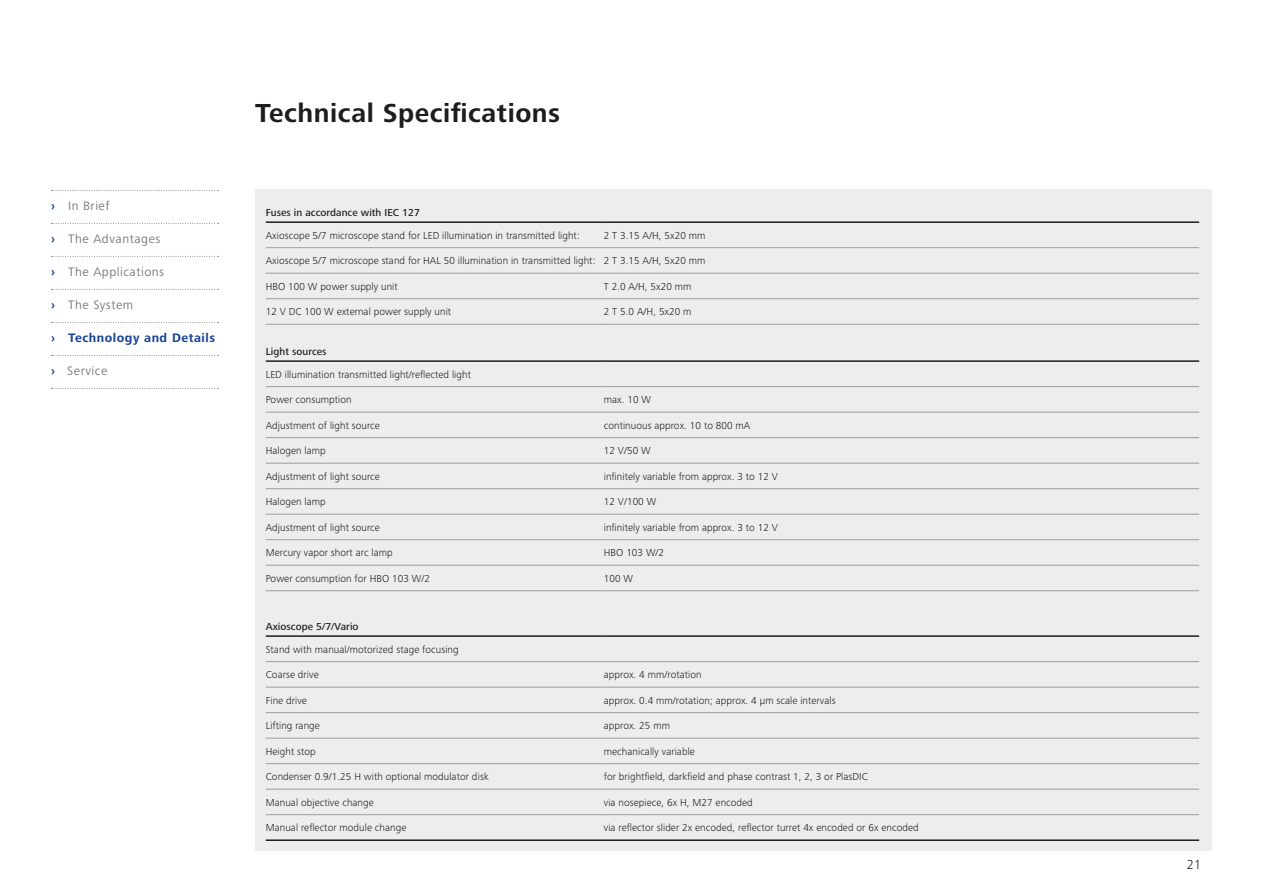
<style>
.page{position:relative;width:1263px;height:893px;background:#fff}
.page>*{position:absolute;margin:0;border:0;box-sizing:border-box;transform-origin:0 0}
.t1{font:700 27px "Zeiss Frutiger Next Pro";letter-spacing:.02em;color:#1d1d1b}
.t2{font:300 13.5px "Zeiss Frutiger Next Pro";color:#1d1d1b}
.t3{font:12.75px "Zeiss Frutiger Next Pro";letter-spacing:.04em;color:#7c7b7b}
.t4{font:700 12.75px "Zeiss Frutiger Next Pro";letter-spacing:.04em;color:#164194}
.t5{font:300 10.5px "Zeiss Frutiger Next Pro";letter-spacing:.005em;color:#1d1d1b}
.t6{font:500 10.5px "Zeiss Frutiger Next Pro";letter-spacing:.005em;color:#1d1d1b}
.s1{font-weight:700;color:#164194}
</style>
<div class="page">
<div style="left:255px;top:189px;width:957px;height:661px;background:#ededed"></div>
<hr style="left:266px;top:635px;width:338px;height:2px;background:#1d1d1b">
<hr style="left:604px;top:635px;width:595px;height:2px;background:#1d1d1b">
<hr style="left:266px;top:661px;width:338px;height:1px;background:#9d9d9c">
<hr style="left:604px;top:661px;width:595px;height:1px;background:#9d9d9c">
<hr style="left:266px;top:687px;width:338px;height:1px;background:#9d9d9c">
<hr style="left:604px;top:687px;width:595px;height:1px;background:#9d9d9c">
<hr style="left:266px;top:712px;width:338px;height:1px;background:#9d9d9c">
<hr style="left:604px;top:712px;width:595px;height:1px;background:#9d9d9c">
<hr style="left:266px;top:738px;width:338px;height:1px;background:#9d9d9c">
<hr style="left:604px;top:738px;width:595px;height:1px;background:#9d9d9c">
<hr style="left:266px;top:763px;width:338px;height:1px;background:#9d9d9c">
<hr style="left:604px;top:763px;width:595px;height:1px;background:#9d9d9c">
<hr style="left:266px;top:814px;width:338px;height:1px;background:#9d9d9c">
<hr style="left:604px;top:814px;width:595px;height:1px;background:#9d9d9c">
<hr style="left:266px;top:839px;width:338px;height:2px;background:#1d1d1b">
<hr style="left:604px;top:839px;width:595px;height:2px;background:#1d1d1b">
<hr style="left:266px;top:789px;width:338px;height:1px;background:#9d9d9c">
<hr style="left:604px;top:789px;width:595px;height:1px;background:#9d9d9c">
<hr style="left:266px;top:360px;width:338px;height:2px;background:#1d1d1b">
<hr style="left:604px;top:360px;width:595px;height:2px;background:#1d1d1b">
<hr style="left:266px;top:386px;width:338px;height:1px;background:#9d9d9c">
<hr style="left:604px;top:386px;width:595px;height:1px;background:#9d9d9c">
<hr style="left:266px;top:412px;width:338px;height:1px;background:#9d9d9c">
<hr style="left:604px;top:412px;width:595px;height:1px;background:#9d9d9c">
<hr style="left:266px;top:437px;width:338px;height:1px;background:#9d9d9c">
<hr style="left:604px;top:437px;width:595px;height:1px;background:#9d9d9c">
<hr style="left:266px;top:463px;width:338px;height:1px;background:#9d9d9c">
<hr style="left:604px;top:463px;width:595px;height:1px;background:#9d9d9c">
<hr style="left:266px;top:488px;width:338px;height:1px;background:#9d9d9c">
<hr style="left:604px;top:488px;width:595px;height:1px;background:#9d9d9c">
<hr style="left:266px;top:514px;width:338px;height:1px;background:#9d9d9c">
<hr style="left:604px;top:514px;width:595px;height:1px;background:#9d9d9c">
<hr style="left:266px;top:539px;width:338px;height:1px;background:#9d9d9c">
<hr style="left:604px;top:539px;width:595px;height:1px;background:#9d9d9c">
<hr style="left:266px;top:565px;width:338px;height:1px;background:#9d9d9c">
<hr style="left:604px;top:565px;width:595px;height:1px;background:#9d9d9c">
<hr style="left:266px;top:590px;width:338px;height:1px;background:#9d9d9c">
<hr style="left:604px;top:590px;width:595px;height:1px;background:#9d9d9c">
<hr style="left:266px;top:298px;width:338px;height:1px;background:#9d9d9c">
<hr style="left:604px;top:298px;width:595px;height:1px;background:#9d9d9c">
<hr style="left:266px;top:324px;width:338px;height:1px;background:#9d9d9c">
<hr style="left:604px;top:324px;width:595px;height:1px;background:#9d9d9c">
<hr style="left:266px;top:273px;width:338px;height:1px;background:#9d9d9c">
<hr style="left:604px;top:273px;width:595px;height:1px;background:#9d9d9c">
<hr style="left:266px;top:221px;width:338px;height:2px;background:#1d1d1b">
<hr style="left:604px;top:221px;width:595px;height:2px;background:#1d1d1b">
<hr style="left:266px;top:247px;width:338px;height:1px;background:#9d9d9c">
<hr style="left:604px;top:247px;width:595px;height:1px;background:#9d9d9c">
<svg style="left:51px;top:190px;width:168px;height:1px"></svg>
<svg style="left:51px;top:223px;width:168px;height:1px"></svg>
<svg style="left:51px;top:256px;width:168px;height:1px"></svg>
<svg style="left:51px;top:289px;width:168px;height:1px"></svg>
<svg style="left:51px;top:322px;width:168px;height:1px"></svg>
<svg style="left:51px;top:355px;width:168px;height:1px"></svg>
<svg style="left:51px;top:388px;width:168px;height:1px"></svg>
<p class="t3" style="left:51px;top:199px;width:60px"><span class="s1">›</span> In Brief</p>
<p class="t3" style="left:51px;top:232px;width:111px"><span class="s1">›</span> The Advantages</p>
<p class="t3" style="left:51px;top:265px;width:115px"><span class="s1">›</span> The Applications</p>
<p class="t3" style="left:51px;top:298px;width:84px"><span class="s1">›</span> The System</p>
<p class="t4" style="left:51px;top:331px;width:165px">› Technology and Details</p>
<p class="t3" style="left:51px;top:364px;width:58px"><span class="s1">›</span> Service</p>
<h1 class="t1" style="left:255px;top:97px;width:307px">Technical Specifications</h1>
<p class="t6" style="left:266px;top:206px;width:156px">Fuses in accordance with IEC 127</p>
<p class="t5" style="left:266px;top:229px;width:315px">Axioscope 5/7 microscope stand for LED illumination in transmitted light:</p>
<p class="t5" style="left:604px;top:229px;width:103px">2 T 3.15 A/H, 5x20 mm</p>
<p class="t5" style="left:266px;top:255px;width:441px">Axioscope 5/7 microscope stand for HAL 50 illumination in transmitted light: 2 T 3.15 A/H, 5x20 mm</p>
<p class="t5" style="left:266px;top:280px;width:133px">HBO 100 W power supply unit</p>
<p class="t5" style="left:604px;top:280px;width:89px">T 2.0 A/H, 5x20 mm</p>
<p class="t5" style="left:266px;top:306px;width:187px">12 V DC 100 W external power supply unit</p>
<p class="t5" style="left:604px;top:306px;width:89px">2 T 5.0 A/H, 5x20 m</p>
<p class="t6" style="left:266px;top:345px;width:62px">Light sources</p>
<p class="t5" style="left:266px;top:368px;width:207px">LED illumination transmitted light/reflected light</p>
<p class="t5" style="left:266px;top:394px;width:87px">Power consumption</p>
<p class="t5" style="left:604px;top:394px;width:49px">max. 10 W</p>
<p class="t5" style="left:266px;top:419px;width:116px">Adjustment of light source</p>
<p class="t5" style="left:604px;top:419px;width:148px">continuous approx. 10 to 800 mA</p>
<p class="t5" style="left:266px;top:445px;width:62px">Halogen lamp</p>
<p class="t5" style="left:604px;top:445px;width:48px">12 V/50 W</p>
<p class="t5" style="left:266px;top:470px;width:116px">Adjustment of light source</p>
<p class="t5" style="left:604px;top:470px;width:176px">infinitely variable from approx. 3 to 12 V</p>
<p class="t5" style="left:266px;top:496px;width:62px">Halogen lamp</p>
<p class="t5" style="left:604px;top:496px;width:54px">12 V/100 W</p>
<p class="t5" style="left:266px;top:521px;width:116px">Adjustment of light source</p>
<p class="t5" style="left:604px;top:521px;width:176px">infinitely variable from approx. 3 to 12 V</p>
<p class="t5" style="left:266px;top:547px;width:128px">Mercury vapor short arc lamp</p>
<p class="t5" style="left:604px;top:547px;width:62px">HBO 103 W/2</p>
<p class="t5" style="left:266px;top:572px;width:166px">Power consumption for HBO 103 W/2</p>
<p class="t5" style="left:604px;top:572px;width:31px">100 W</p>
<p class="t6" style="left:266px;top:620px;width:94px">Axioscope 5/7/Vario</p>
<p class="t5" style="left:266px;top:643px;width:194px">Stand with manual/motorized stage focusing</p>
<p class="t5" style="left:266px;top:669px;width:54px">Coarse drive</p>
<p class="t5" style="left:604px;top:669px;width:99px">approx. 4 mm/rotation</p>
<p class="t5" style="left:266px;top:694px;width:43px">Fine drive</p>
<p class="t5" style="left:604px;top:694px;width:233px">approx. 0.4 mm/rotation; approx. 4 µm scale intervals</p>
<p class="t5" style="left:266px;top:720px;width:56px">Lifting range</p>
<p class="t5" style="left:604px;top:720px;width:68px">approx. 25 mm</p>
<p class="t5" style="left:266px;top:745px;width:52px">Height stop</p>
<p class="t5" style="left:604px;top:745px;width:93px">mechanically variable</p>
<p class="t5" style="left:266px;top:771px;width:225px">Condenser 0.9/1.25 H with optional modulator disk</p>
<p class="t5" style="left:604px;top:771px;width:266px">for brightfield, darkfield and phase contrast 1, 2, 3 or PlasDIC</p>
<p class="t5" style="left:266px;top:796px;width:110px">Manual objective change</p>
<p class="t5" style="left:604px;top:796px;width:150px">via nosepiece, 6x H, M27 encoded</p>
<p class="t5" style="left:266px;top:822px;width:142px">Manual reflector module change</p>
<p class="t5" style="left:604px;top:822px;width:316px">via reflector slider 2x encoded, reflector turret 4x encoded or 6x encoded</p>
<p class="t2" style="left:1187px;top:856px;width:16px">21</p>
</div>
